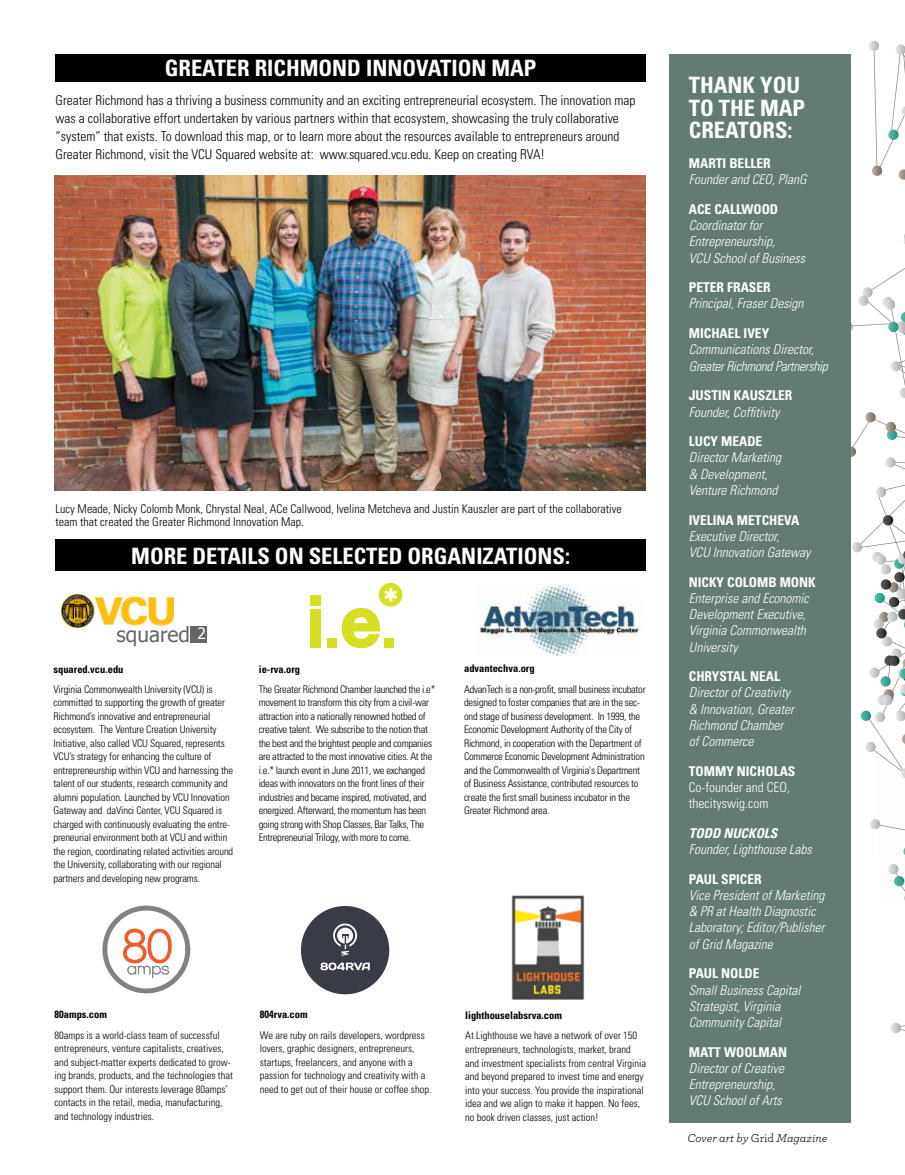
<style>
.page{position:relative;width:905px;height:1175px;background:#fff}
.page>*{position:absolute;margin:0;border:0;box-sizing:border-box;transform-origin:0 0}
.t1{font:700 condensed 22.5px/22.5px "Univers LT Std";color:#fff}
.t2{font:20.85px "Tahoma";color:#666}
.t3{font:italic 300 condensed 13.5px/16.2px "Univers LT Std";color:#fff}
.t4{font:300 condensed 13.5px/18px "Univers LT Std";color:#000}
.t5{font:700 condensed 13.5px "Univers LT Std";color:#fff}
.t6{font:italic 300 condensed 13.5px/16.2px "Univers LT Std";letter-spacing:-.02em;color:#fff}
.t7{font:300 condensed 13.5px/16.2px "Univers LT Std";color:#fff}
.t8{font:italic 700 condensed 13.5px "Univers LT Std";color:#fff}
.t9{font:300 condensed 12px/13.5px "Univers LT Std";color:#000}
.t10{font:italic 12px "Archer";color:#000}
.t11{font:300 condensed 10.5px/13.5px "Univers LT Std";letter-spacing:-.01em;color:#000}
.t12{font:700 condensed 10.5px "Univers LT Std";color:#000}
.s1{font-style:normal}
</style>
<div class="page">
<svg style="left:870px;top:819px;width:34px;height:11px"></svg>
<svg style="left:891px;top:1023px;width:13px;height:10px"></svg>
<svg style="left:850px;top:412px;width:54px;height:57px"></svg>
<svg style="left:869px;top:41px;width:35px;height:139px"></svg>
<svg style="left:850px;top:268px;width:55px;height:130px"></svg>
<svg style="left:852px;top:485px;width:53px;height:293px"></svg>
<img style="left:476px;top:585px;width:167px;height:70px">
<div style="left:310px;top:609px;width:11px;height:38px;background:#d7df23"></div>
<div style="left:310px;top:595px;width:11px;height:10px;background:#d7df23"></div>
<div style="left:328px;top:638px;width:9px;height:9px;background:#d7df23"></div>
<svg style="left:341px;top:583px;width:61px;height:65px"></svg>
<div style="left:384px;top:638px;width:10px;height:9px;background:#d7df23"></div>
<div style="left:190px;top:626px;width:16px;height:16px;background:#666"></div>
<img style="left:62px;top:595px;width:112px;height:32px">
<svg style="left:301px;top:906px;width:88px;height:88px"></svg>
<svg style="left:102px;top:905px;width:88px;height:88px"></svg>
<img style="left:511px;top:895px;width:74px;height:104px">
<div style="left:56px;top:539px;width:589px;height:31px;background:#000"></div>
<div style="left:56px;top:54px;width:589px;height:28px;background:#000"></div>
<img style="left:54px;top:176px;width:591px;height:314px">
<div style="left:669px;top:54px;width:181px;height:1068px;background:#647b72"></div>
<svg style="left:888px;top:864px;width:17px;height:37px"></svg>
<h1 class="t1" style="left:165px;top:57px;width:373px">GREATER RICHMOND INNOVATION MAP</h1>
<p class="t4" style="left:56px;top:91px;width:581px">Greater Richmond has a thriving a business community and an exciting entrepreneurial ecosystem. The innovation map was a collaborative effort undertaken by various partners within that ecosystem, showcasing the truly collaborative “system” that exists. To download this map, or to learn more about the resources available to entrepreneurs around Greater Richmond, visit the VCU Squared website at: www.squared.vcu.edu. Keep on creating RVA!</p>
<p class="t9" style="left:56px;top:502px;width:567px">Lucy Meade, Nicky Colomb Monk, Chrystal Neal, ACe Callwood, Ivelina Metcheva and Justin Kauszler are part of the collaborative team that created the Greater Richmond Innovation Map.</p>
<h1 class="t1" style="left:131px;top:544px;width:440px">MORE DETAILS ON SELECTED ORGANIZATIONS:</h1>
<h2 class="t2" style="left:117px;top:620px;width:91px">squared <sup>2</sup></h2>
<p class="t12" style="left:53px;top:662px;width:71px">SQUARED.VCU.EDU</p>
<p class="t11" style="left:53px;top:682px;width:181px">Virginia Commonwealth University (VCU) is committed to supporting the growth of greater Richmond’s innovative and entrepreneurial ecosystem. The Venture Creation University Initiative, also called VCU Squared, represents VCU’s strategy for enhancing the culture of entrepreneurship within VCU and harnessing the talent of our students, research community and alumni population. Launched by VCU Innovation Gateway and daVinci Center, VCU Squared is charged with continuously evaluating the entre&shy;preneurial environment both at VCU and within the region, coordinating related activities around the University, collaborating with our regional partners and developing new programs.</p>
<p class="t12" style="left:259px;top:662px;width:43px">IE-RVA.ORG</p>
<p class="t11" style="left:259px;top:682px;width:178px">The Greater Richmond Chamber launched the i.e* movement to transform this city from a civil-war attraction into a nationally renowned hotbed of creative talent. We subscribe to the notion that the best and the brightest people and companies are attracted to the most innovative cities. At the i.e.* launch event in June 2011, we exchanged ideas with innovators on the front lines of their industries and became inspired, motivated, and energized. Afterward, the momentum has been going strong with Shop Classes, Bar Talks, The Entrepreneurial Trilogy, with more to come.</p>
<p class="t12" style="left:464px;top:662px;width:72px">ADVANTECHVA.ORG</p>
<p class="t11" style="left:464px;top:682px;width:183px">AdvanTech is a non-profit, small business incubator designed to foster companies that are in the sec&shy;ond stage of business development. In 1999, the Economic Development Authority of the City of Richmond, in cooperation with the Department of Commerce Economic Development Administration and the Commonwealth of Virginia's Department of Business Assistance, contributed resources to create the first small business incubator in the Greater Richmond area.</p>
<p class="t12" style="left:55px;top:1008px;width:54px">80AMPS.COM</p>
<p class="t11" style="left:55px;top:1028px;width:180px">80amps is a world-class team of successful entrepreneurs, venture capitalists, creatives, and subject-matter experts dedicated to grow&shy;ing brands, products, and the technologies that support them. Our interests leverage 80amps’ contacts in the retail, media, manufacturing, and technology industries.</p>
<p class="t12" style="left:260px;top:1008px;width:49px">804RVA.COM</p>
<p class="t11" style="left:260px;top:1028px;width:173px">We are ruby on rails developers, wordpress lovers, graphic designers, entrepreneurs, startups, freelancers, and anyone with a passion for technology and creativity with a need to get out of their house or coffee shop.</p>
<p class="t12" style="left:465px;top:1009px;width:98px">LIGHTHOUSELABSRVA.COM</p>
<p class="t11" style="left:465px;top:1029px;width:182px">At Lighthouse we have a network of over 150 entrepreneurs, technologists, market, brand and investment specialists from central Virginia and beyond prepared to invest time and energy into your success. You provide the inspirational idea and we align to make it happen. No fees, no book driven classes, just action!</p>
<h1 class="t1" style="left:688px;top:74px;width:113px">THANK YOU<br>TO THE</h1>
<h1 class="t1" style="left:688px;top:96px;width:118px;text-indent:71px">MAP<br>CREATORS:</h1>
<p class="t5" style="left:688px;top:155px;width:83px">MARTI BELLER</p>
<p class="t3" style="left:688px;top:171px;width:119px">Founder and CEO, PlanG</p>
<p class="t5" style="left:688px;top:201px;width:89px">ACE CALLWOOD</p>
<p class="t3" style="left:688px;top:217px;width:118px">Coordinator for<br>Entrepreneurship,<br>VCU School of Business</p>
<p class="t5" style="left:688px;top:279px;width:83px">PETER FRASER</p>
<p class="t3" style="left:688px;top:296px;width:116px">Principal, Fraser Design</p>
<p class="t5" style="left:688px;top:325px;width:82px">MICHAEL IVEY</p>
<p class="t6" style="left:688px;top:342px;width:140px">Communications Director,<br>Greater Richmond Partnership</p>
<p class="t5" style="left:688px;top:387px;width:105px">JUSTIN KAUSZLER</p>
<p class="t3" style="left:688px;top:404px;width:92px">Founder, Coffitivity</p>
<p class="t5" style="left:688px;top:433px;width:75px">LUCY MEADE</p>
<p class="t3" style="left:688px;top:450px;width:94px">Director Marketing &amp; Development,<br>Venture Richmond</p>
<p class="t5" style="left:688px;top:511px;width:112px">IVELINA METCHEVA</p>
<p class="t3" style="left:688px;top:528px;width:123px">Executive Director,<br>VCU Innovation Gateway</p>
<p class="t5" style="left:688px;top:573px;width:128px">NICKY COLOMB MONK</p>
<p class="t3" style="left:688px;top:590px;width:121px">Enterprise and Economic<br>Development Executive,<br>Virginia Commonwealth<br>University</p>
<p class="t5" style="left:688px;top:668px;width:93px">CHRYSTAL NEAL</p>
<p class="t3" style="left:688px;top:684px;width:106px">Director of Creativity &amp; Innovation, Greater<br>Richmond Chamber of Commerce</p>
<p class="t5" style="left:688px;top:762px;width:108px">TOMMY NICHOLAS</p>
<p class="t7" style="left:688px;top:779px;width:103px">Co-founder and CEO, thecityswig.com</p>
<p class="t8" style="left:688px;top:824px;width:90px">TODD NUCKOLS</p>
<p class="t3" style="left:688px;top:841px;width:124px">Founder, Lighthouse Labs</p>
<p class="t5" style="left:688px;top:870px;width:74px">PAUL SPICER</p>
<p class="t3" style="left:688px;top:887px;width:137px">Vice President of Marketing &amp; PR at Health Diagnostic<br>Laboratory; Editor/Publisher of Grid Magazine</p>
<p class="t5" style="left:688px;top:965px;width:72px">PAUL NOLDE</p>
<p class="t3" style="left:688px;top:981px;width:113px">Small Business Capital<br>Strategist, Virginia<br>Community Capital</p>
<p class="t5" style="left:688px;top:1043px;width:100px">MATT WOOLMAN</p>
<p class="t3" style="left:688px;top:1060px;width:97px">Director of Creative<br>Entrepreneurship,<br>VCU School of Arts</p>
<p class="t10" style="left:687px;top:1129px;width:141px">Cover art by <span class="s1">Grid</span> Magazine</p>
</div>
